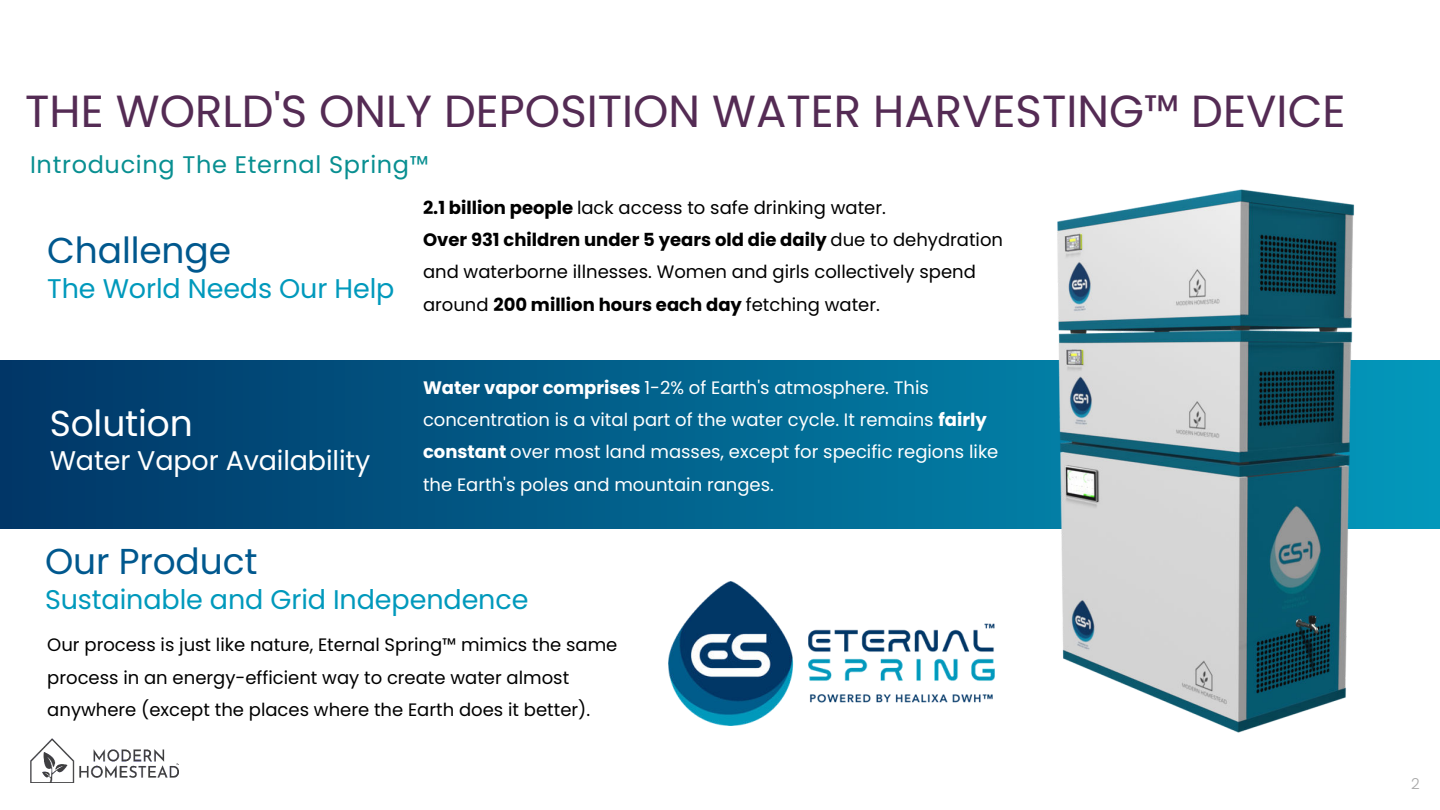
<style>
.page{position:relative;width:1440px;height:810px;background:#fff}
.page>*{position:absolute;margin:0;border:0;box-sizing:border-box;transform-origin:0 0}
.t1{font:45px "Poppins";color:#542b54}
.t2{font:36px "Poppins";letter-spacing:-.005em;color:#00588e}
.t3{font:36px "Poppins";letter-spacing:-.005em;color:#fff}
.t4{font:27px "Poppins";letter-spacing:-.005em;color:#0099bc}
.t5{font:27px "Poppins";letter-spacing:-.005em;color:#fff}
.t6{font:24px "Poppins";letter-spacing:.03em;color:#088f91}
.t7{font:18px/32.2px "Poppins";color:#000}
.t8{font:18px/32.2px "Poppins";color:#fff}
.t9{font:300 15px "Poppins";color:#a6a6a6}
.s1{font-weight:700}
</style>
<div class="page">
<svg style="left:0;top:360px;width:1440px;height:169px;background:#015b87"></svg>
<img style="left:1006px;top:189px;width:371px;height:544px">
<img style="left:668px;top:581px;width:327px;height:144px">
<img style="left:30px;top:739px;width:149px;height:43px">
<h1 class="t1" style="left:25px;top:85px;width:1322px">THE WORLD'S ONLY DEPOSITION WATER HARVESTING™ DEVICE</h1>
<h3 class="t6" style="left:30px;top:151px;width:400px">Introducing The Eternal Spring™</h3>
<p class="t7" style="left:423px;top:191px;width:582px"><span class="s1">2.1 billion people</span> lack access to safe drinking water.<br><span class="s1">Over 931 children under 5 years old die daily</span> due to dehydration and waterborne illnesses. Women and girls collectively spend around <span class="s1">200 million hours each day</span> fetching water.</p>
<h2 class="t2" style="left:47px;top:230px;width:185px">Challenge</h2>
<h3 class="t4" style="left:47px;top:273px;width:349px">The World Needs Our Help</h3>
<h2 class="t3" style="left:50px;top:402px;width:145px">Solution</h2>
<h3 class="t5" style="left:50px;top:445px;width:322px">Water Vapor Availability</h3>
<p class="t8" style="left:423px;top:371px;width:577px"><span class="s1">Water vapor comprises</span> 1-2% of Earth's atmosphere. This concentration is a vital part of the water cycle. It remains <span class="s1">fairly constant</span> over most land masses, except for specific regions like the Earth's poles and mountain ranges.</p>
<h2 class="t2" style="left:45px;top:541px;width:214px">Our Product</h2>
<h3 class="t4" style="left:45px;top:584px;width:485px">Sustainable and Grid Independence</h3>
<p class="t7" style="left:47px;top:629px;width:572px">Our process is just like nature, Eternal Spring™ mimics the same process in an energy-efficient way to create water almost anywhere (except the places where the Earth does it better).</p>
<p class="t9" style="left:1411px;top:775px;width:10px">2</p>
</div>
